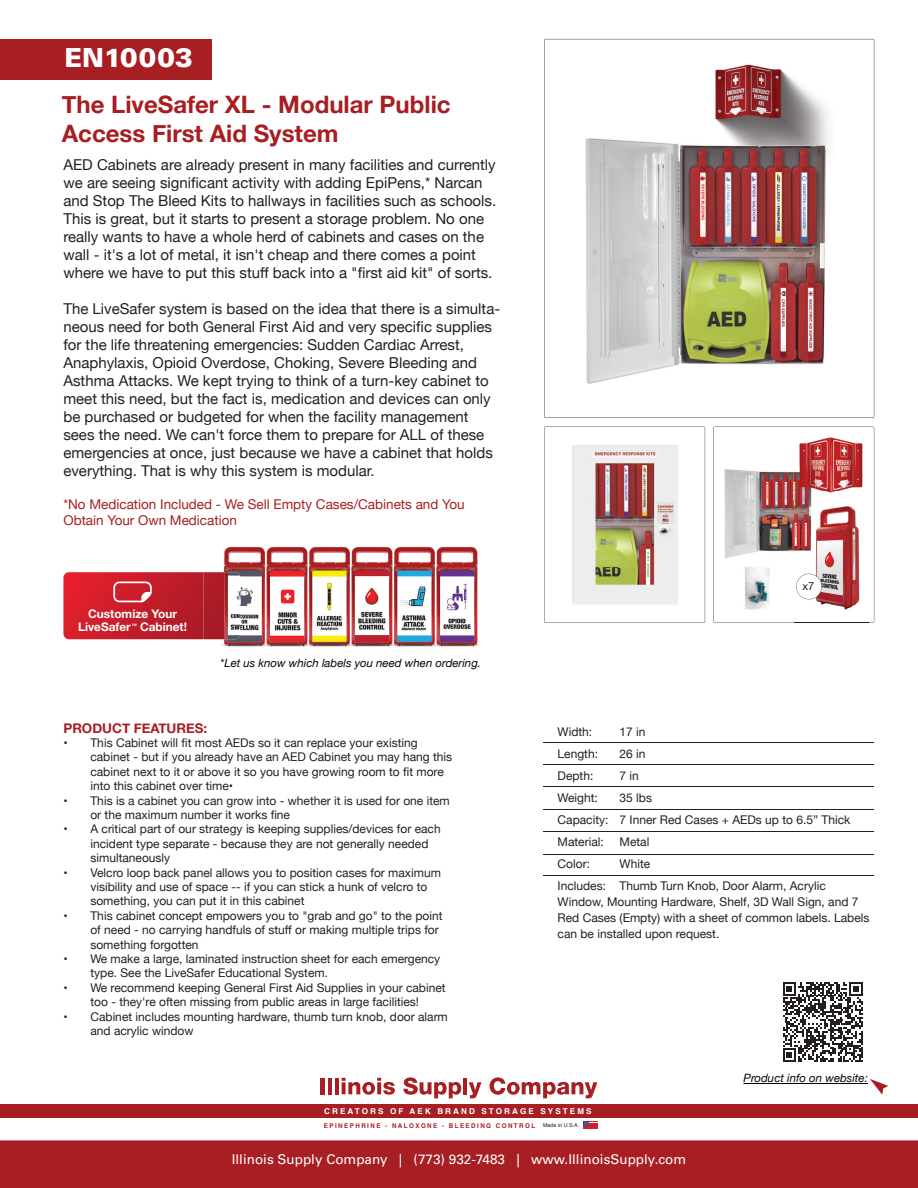
<style>
.page{position:relative;width:918px;height:1188px;background:#fff}
.page>*{position:absolute;margin:0;border:0;box-sizing:border-box;transform-origin:0 0}
.t1{font:900 26.4px "Univers LT";color:#fff}
.t2{font:700 24px/28.8px "Helvetica Neue";color:#a71e23}
.t3{font:15px/18px "Helvetica Neue";color:#231f20}
.t4{font:13.5px/16.2px "Helvetica Neue";color:#a71e23}
.t5{font:13.5px "Univers";color:#fff}
.t6{font:700 13.35px "Helvetica Neue";color:#a71e23}
.t7{font:12px/14.4px "Helvetica Neue";color:#231f20}
.t8{font:700 11.85px/12.9px "Helvetica Neue";color:#fff}
.t9{font:italic 11.4px "Helvetica Neue";color:#040503}
.t10{font:11.1px "Helvetica Neue";color:#231f20}
.t11{font:700 8.1px "Helvetica";letter-spacing:.26em;color:#fff}
.t12{font:700 6.6px "Helvetica";letter-spacing:.24em;color:#a71e23;scale:.95 1}
.t13{font:700 3.3px "Helvetica Neue";color:#fff}
.s1{font-weight:400;font-size:5.4px;color:#231f20}
</style>
<div class="page">
<svg style="left:544px;top:39px;width:330px;height:379px"></svg>
<svg style="left:544px;top:427px;width:161px;height:196px"></svg>
<div style="left:0;top:39px;width:212px;height:41px;background:#a71e23"></div>
<div style="left:0;top:1140px;width:918px;height:48px;background:#a71e23"></div>
<div style="left:0;top:1104px;width:918px;height:13px;background:#a71e23"></div>
<hr style="left:321px;top:1078px;width:4px;height:16px;background:#a71e23">
<hr style="left:328px;top:1078px;width:4px;height:16px;background:#a71e23">
<hr style="left:335px;top:1078px;width:4px;height:16px;background:#a71e23">
<svg style="left:342px;top:1078px;width:53px;height:17px"></svg>
<svg style="left:403px;top:1077px;width:58px;height:21px"></svg>
<hr style="left:463px;top:1078px;width:4px;height:16px;background:#a71e23">
<svg style="left:469px;top:1082px;width:13px;height:16px"></svg>
<svg style="left:490px;top:1077px;width:107px;height:21px"></svg>
<svg style="left:584px;top:1122px;width:14px;height:7px"></svg>
<img style="left:569px;top:46px;width:288px;height:361px">
<img style="left:562px;top:436px;width:125px;height:177px">
<hr style="left:544px;top:742px;width:330px;height:1px;background:#231f20">
<hr style="left:544px;top:764px;width:330px;height:1px;background:#231f20">
<hr style="left:544px;top:786px;width:330px;height:1px;background:#231f20">
<hr style="left:544px;top:809px;width:330px;height:1px;background:#231f20">
<hr style="left:544px;top:831px;width:330px;height:1px;background:#231f20">
<hr style="left:544px;top:854px;width:330px;height:1px;background:#231f20">
<hr style="left:544px;top:876px;width:330px;height:1px;background:#231f20">
<svg style="left:63px;top:572px;width:140px;height:67px;background:#ca2431"></svg>
<img style="left:203px;top:546px;width:276px;height:101px">
<img style="left:203px;top:572px;width:37px;height:67px">
<svg style="left:744px;top:1079px;width:144px;height:16px"></svg>
<svg style="left:713px;top:427px;width:161px;height:196px"></svg>
<img style="left:743px;top:566px;width:27px;height:45px">
<svg style="left:783px;top:982px;width:80px;height:80px"></svg>
<h1 class="t1" style="left:64px;top:41px;width:130px">EN10003</h1>
<h2 class="t2" style="left:62px;top:91px;width:390px">The LiveSafer XL - Modular Public<br>Access First Aid System</h2>
<p class="t3" style="left:63px;top:157px;width:434px">AED Cabinets are already present in many facilities and currently we are seeing significant activity with adding EpiPens,* Narcan and Stop The Bleed Kits to hallways in facilities such as schools.<br>This is great, but it starts to present a storage problem. No one really wants to have a whole herd of cabinets and cases on the wall - it's a lot of metal, it isn't cheap and there comes a point where we have to put this stuff back into a "first aid kit" of sorts.</p>
<p class="t3" style="left:63px;top:301px;width:438px">The LiveSafer system is based on the idea that there is a simulta&shy;neous need for both General First Aid and very specific supplies for the life threatening emergencies: Sudden Cardiac Arrest, Anaphylaxis, Opioid Overdose, Choking, Severe Bleeding and Asthma Attacks. We kept trying to think of a turn-key cabinet to meet this need, but the fact is, medication and devices can only be purchased or budgeted for when the facility management sees the need. We can't force them to prepare for ALL of these emergencies at once, just because we have a cabinet that holds everything. That is why this system is modular.</p>
<p class="t4" style="left:63px;top:497px;width:403px">*No Medication Included - We Sell Empty Cases/Cabinets and You<br>Obtain Your Own Medication</p>
<p class="t8" style="left:78px;top:607px;width:100px;text-indent:10px">Customize Your<br>LiveSafer</p>
<p class="t13" style="left:132px;top:622px;width:6px">TM</p>
<p class="t8" style="left:140px;top:620px;width:49px">Cabinet!</p>
<p class="t9" style="left:220px;top:655px;width:262px">*Let us know which labels you need when ordering.</p>
<p class="t6" style="left:63px;top:717px;width:145px">PRODUCT FEATURES:</p>
<p class="t7" style="left:90px;top:736px;width:363px;text-indent:-27px">• This Cabinet will fit most AEDs so it can replace your existing cabinet - but if you already have an AED Cabinet you may hang this cabinet next to it or above it so you have growing room to fit more into this cabinet over time•</p>
<p class="t7" style="left:90px;top:794px;width:361px;text-indent:-27px">• This is a cabinet you can grow into - whether it is used for one item or the maximum number it works fine</p>
<p class="t7" style="left:90px;top:823px;width:352px;text-indent:-27px">• A critical part of our strategy is keeping supplies/devices for each incident type separate - because they are not generally needed simultaneously</p>
<p class="t7" style="left:90px;top:866px;width:352px;text-indent:-27px">• Velcro loop back panel allows you to position cases for maximum visibility and use of space -- if you can stick a hunk of velcro to something, you can put it in this cabinet</p>
<p class="t7" style="left:90px;top:909px;width:354px;text-indent:-27px">• This cabinet concept empowers you to "grab and go" to the point of need - no carrying handfuls of stuff or making multiple trips for something forgotten</p>
<p class="t7" style="left:90px;top:952px;width:351px;text-indent:-27px">• We make a large, laminated instruction sheet for each emergency type. See the LiveSafer Educational System.</p>
<p class="t7" style="left:63px;top:981px;width:384px;text-align:center">• We recommend keeping General First Aid Supplies in your cabinet too - they're often missing from public areas in large facilities!</p>
<p class="t7" style="left:90px;top:1010px;width:359px;text-indent:-27px">• Cabinet includes mounting hardware, thumb turn knob, door alarm and acrylic window</p>
<p class="t10" style="left:802px;top:578px;width:13px">x7</p>
<p class="t7" style="left:558px;top:725px;width:36px">Width:</p>
<p class="t7" style="left:620px;top:725px;width:28px">17 in</p>
<p class="t7" style="left:558px;top:747px;width:42px">Length:</p>
<p class="t7" style="left:620px;top:747px;width:28px">26 in</p>
<p class="t7" style="left:558px;top:769px;width:37px">Depth:</p>
<p class="t7" style="left:620px;top:769px;width:21px">7 in</p>
<p class="t7" style="left:558px;top:791px;width:42px">Weight:</p>
<p class="t7" style="left:558px;top:787px;width:294px;line-height:22px;text-indent:62px">35 lbs<br>Capacity: 7 Inner Red Cases + AEDs up to 6.5” Thick<br>Material:</p>
<p class="t7" style="left:620px;top:835px;width:31px">Metal</p>
<p class="t7" style="left:558px;top:857px;width:34px">Color:</p>
<p class="t7" style="left:558px;top:853px;width:270px;line-height:22px;text-indent:62px">White<br>Includes: Thumb Turn Knob, Door Alarm, Acrylic</p>
<p class="t7" style="left:558px;top:894px;width:313px;line-height:16px">Window, Mounting Hardware, Shelf, 3D Wall Sign, and 7<br>Red Cases (Empty) with a sheet of common labels. Labels can be installed upon request.</p>
<p class="t9" style="left:744px;top:1070px;width:126px">Product info on website:</p>
<p class="t11" style="left:324px;top:1106px;width:269px">CREATORS OF AEK BRAND STORAGE SYSTEMS</p>
<p class="t12" style="left:324px;top:1121px;width:270px">EPINEPHRINE - NALOXONE - BLEEDING CONTROL <span class="s1">Made in U.S.A.</span></p>
<p class="t5" style="left:232px;top:1151px;width:456px">Illinois Supply Company | (773) 932-7483 | www.IllinoisSupply.com</p>
</div>
